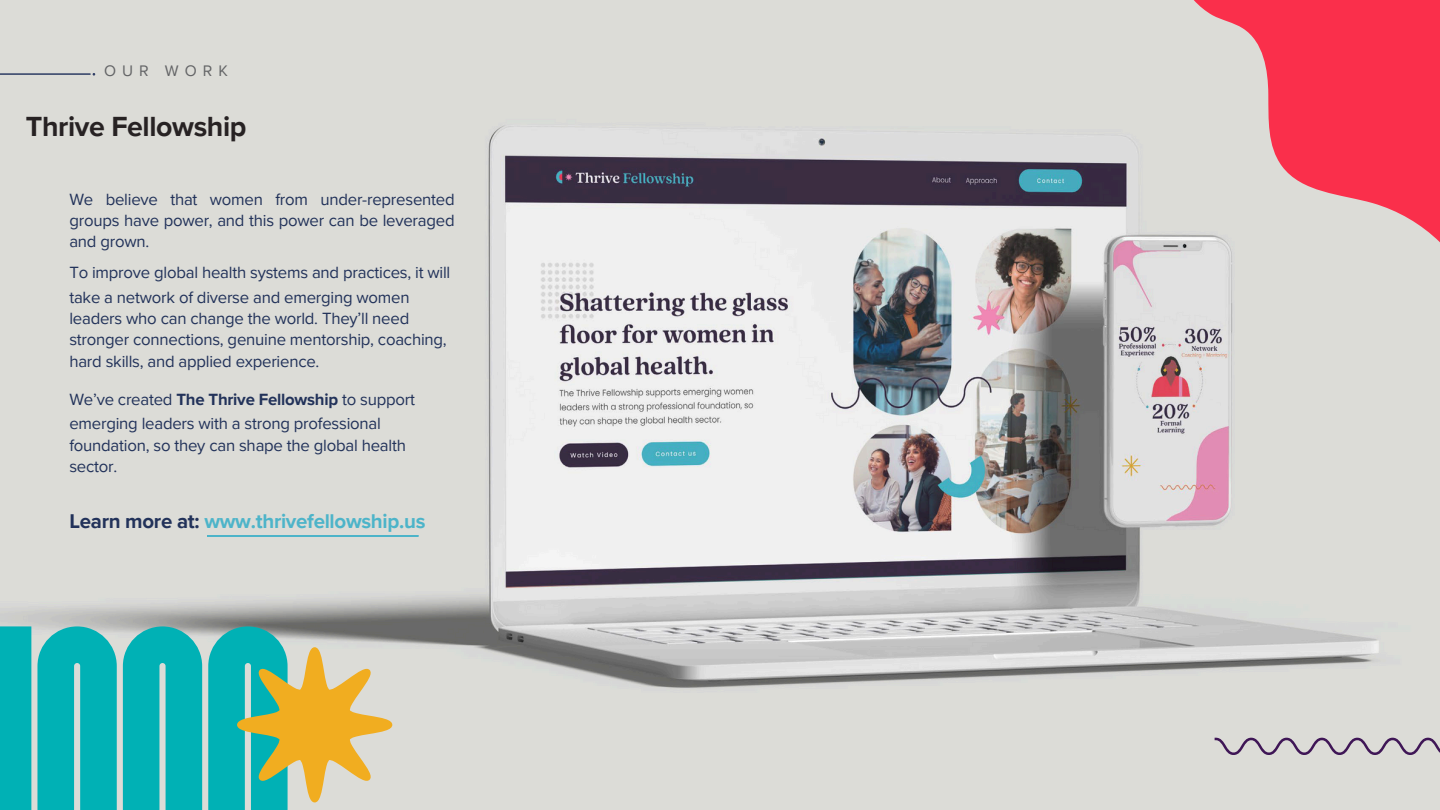
<style>
.page{position:relative;width:1440px;height:810px;background:#fff}
.page>*{position:absolute;margin:0;border:0;box-sizing:border-box;transform-origin:0 0}
.t1{font:700 28.5px "Proxima Nova";letter-spacing:-.015em;color:#272223}
.t2{font:700 20.5px "Proxima Nova";letter-spacing:-.015em;color:#4db4c9}
.t3{font:16.7px/21px "Proxima Nova";letter-spacing:-.015em;color:#22325a;text-align:justify}
.t4{font:15.8px "Proxima Nova";letter-spacing:.38em;color:#636466}
.s1{font-weight:700}
.s2{color:#22325a}
</style>
<div class="page">
<img style="left:0;top:0;width:1440px;height:810px">
<svg style="left:0;top:73px;width:95px;height:3px"></svg>
<svg style="left:207px;top:535px;width:211px;height:2px"></svg>
<svg style="left:0;top:626px;width:288px;height:184px;background:#22b6b9"></svg>
<svg style="left:237px;top:647px;width:155px;height:155px;background:#b9bf84"></svg>
<svg style="left:1194px;top:0;width:246px;height:242px;background:#ee7382"></svg>
<svg style="left:1215px;top:738px;width:225px;height:17px;background:#bbb3bc"></svg>
<h3 class="t4" style="left:104px;top:61px;width:125px">OUR WORK</h3>
<h1 class="t1" style="left:26px;top:109px;width:222px">Thrive Fellowship</h1>
<p class="t3" style="left:69px;top:189px;width:387px">We believe that women from under-represented groups have power, and this power can be leveraged and grown.</p>
<p class="t3" style="left:69px;top:262px;width:383px">To improve global health systems and practices, it will</p>
<p class="t3" style="left:69px;top:287px;width:342px">take a network of diverse and emerging women</p>
<p class="t3" style="left:69px;top:309px;width:341px">leaders who can change the world. They’ll need</p>
<p class="t3" style="left:69px;top:330px;width:379px">stronger connections, genuine mentorship, coaching,</p>
<p class="t3" style="left:69px;top:351px;width:252px">hard skills, and applied experience.</p>
<p class="t3" style="left:69px;top:389px;width:347px">We’ve created <span class="s1">The Thrive Fellowship</span> to support</p>
<p class="t3" style="left:69px;top:414px;width:313px">emerging leaders with a strong professional</p>
<p class="t3" style="left:69px;top:435px;width:338px">foundation, so they can shape the global health</p>
<p class="t3" style="left:69px;top:456px;width:49px">sector.</p>
<h2 class="t2" style="left:69px;top:509px;width:358px"><span class="s2">Learn more at:</span> www.thrivefellowship.us</h2>
</div>
